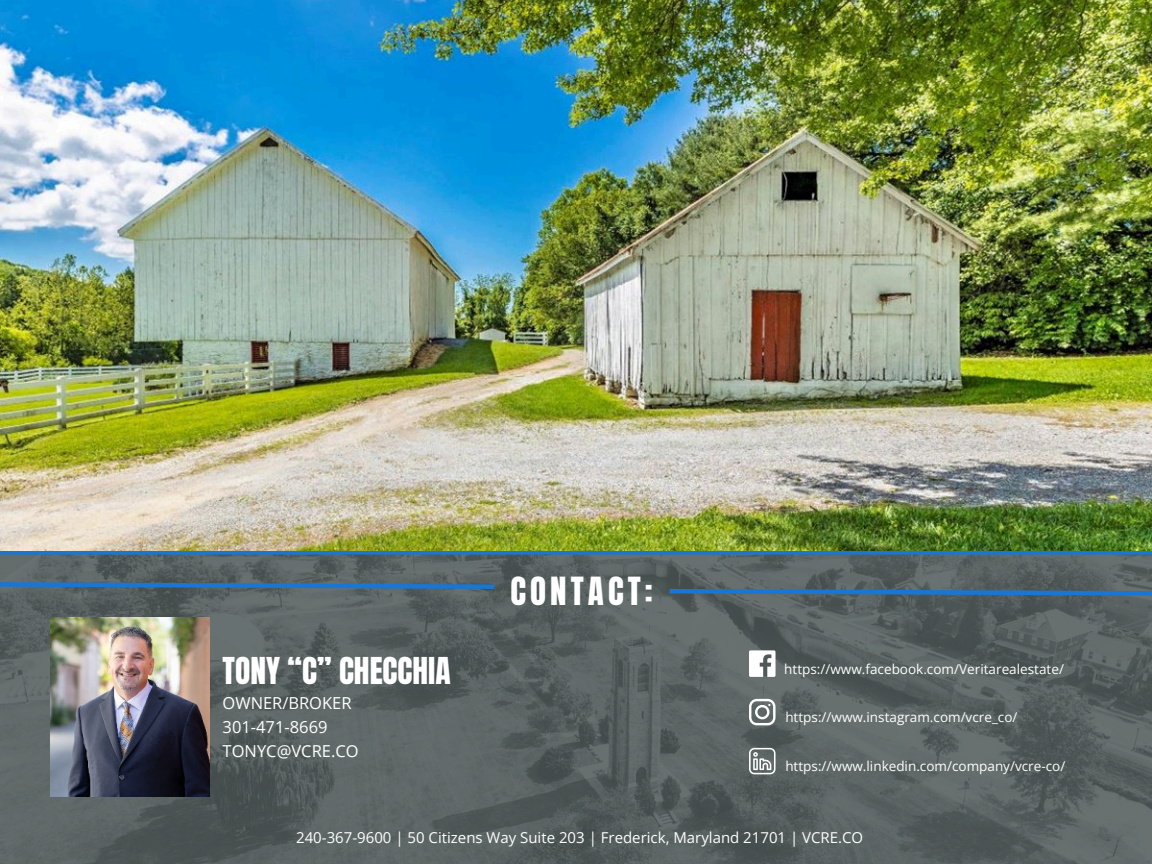
<style>
.page{position:relative;width:1152px;height:864px;background:#fff}
.page>*{position:absolute;margin:0;border:0;box-sizing:border-box;transform-origin:0 0}
.t1{font:33px "Anton";letter-spacing:.125em;color:#fff}
.t2{font:31.5px "Anton";color:#fff}
.t3{font:16.5px/24px "Open Sans";color:#fff}
.t4{font:15px "Open Sans";color:#fff}
.t5{font:13.5px "Open Sans";color:#fff}
</style>
<div class="page">
<img style="left:0;top:0;width:1152px;height:864px">
<svg style="left:0;top:555px;width:1151px;height:309px;background:#586161"></svg>
<div style="left:0;top:550px;width:1152px;height:5px;background:#1976d2"></div>
<svg style="left:665px;top:587px;width:487px;height:11px;background:#3d688d"></svg>
<svg style="left:0;top:580px;width:499px;height:11px;background:#3f698e"></svg>
<img style="left:51px;top:618px;width:158px;height:178px">
<svg style="left:749px;top:699px;width:27px;height:26px"></svg>
<svg style="left:749px;top:748px;width:27px;height:26px"></svg>
<div style="left:749px;top:650px;width:27px;height:27px;background:#fff"></div>
<svg style="left:760px;top:654px;width:11px;height:23px"></svg>
<h2 class="t2" style="left:223px;top:655px;width:230px">TONY “C” CHECCHIA</h2>
<p class="t3" style="left:223px;top:690px;width:138px">OWNER/BROKER<br>301-471-8669<br>TONYC@VCRE.CO</p>
<h1 class="t1" style="left:510px;top:575px;width:144px">CONTACT:</h1>
<p class="t5" style="left:784px;top:660px;width:281px">https://www.facebook.com/Veritarealestate/</p>
<p class="t5" style="left:785px;top:708px;width:234px">https://www.instagram.com/vcre_co/</p>
<p class="t5" style="left:785px;top:757px;width:282px">https://www.linkedin.com/company/vcre-co/</p>
<p class="t4" style="left:296px;top:828px;width:569px">240-367-9600 | 50 Citizens Way Suite 203 | Frederick, Maryland 21701 | VCRE.CO</p>
</div>
